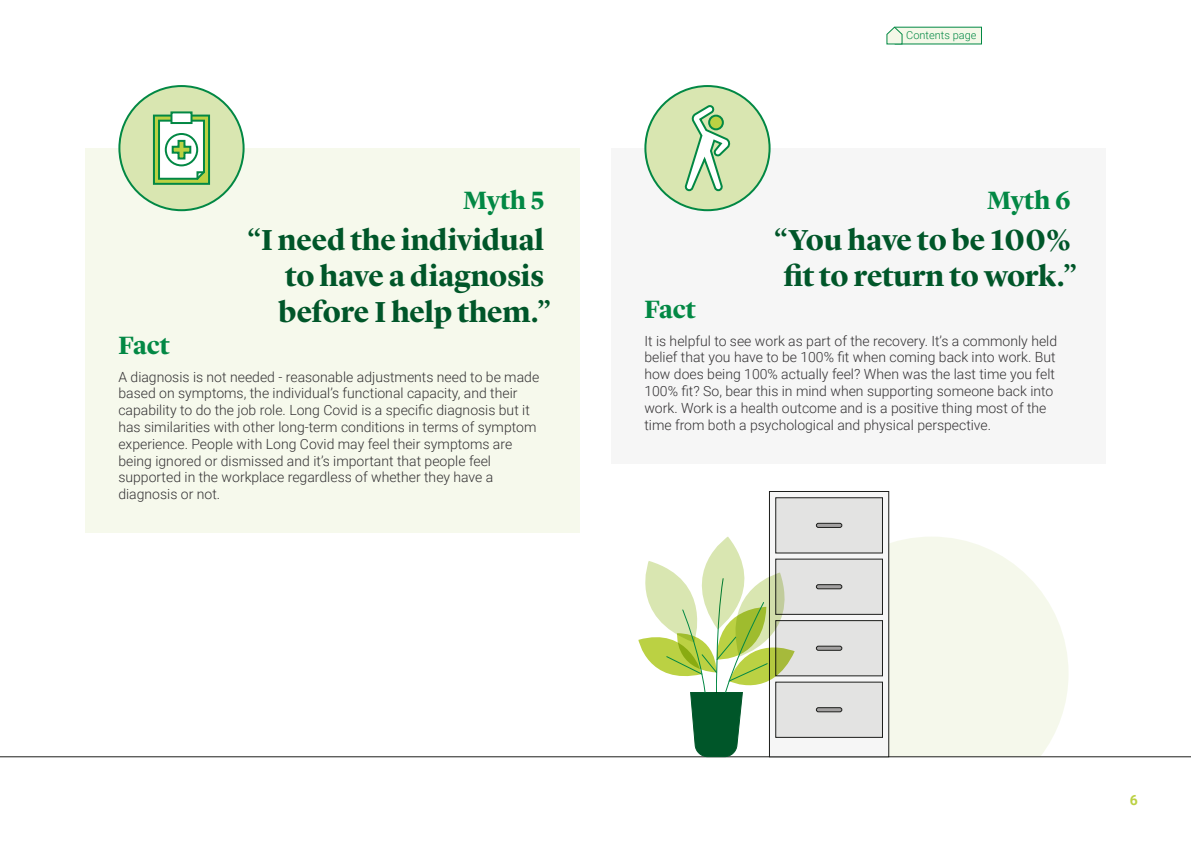
<style>
.page{position:relative;width:1191px;height:842px;background:#fff}
.page>*{position:absolute;margin:0;border:0;box-sizing:border-box;transform-origin:0 0}
.t1{font:700 30px/36px "Lyon Display";color:#005629;text-align:center}
.t2{font:700 26px "Lyon Display";color:#028844}
.t3{font:300 14px/16.8px "Roboto";color:#343234}
.t4{font:700 14px "Roboto";color:#bbd143}
.t5{font:300 11px "Roboto";color:#028844}
</style>
<div class="page">
<div style="left:894px;top:27px;width:87px;height:17px;background:#f4f8e8"></div>
<svg style="left:886px;top:26px;width:16px;height:18px"></svg>
<div style="left:611px;top:148px;width:495px;height:315px;background:#f6f6f6"></div>
<div style="left:85px;top:148px;width:495px;height:385px;background:#f6f9ec"></div>
<div style="left:119px;top:86px;width:125px;height:124px;background:#d9e6b1;border-radius:50%"></div>
<div style="left:153px;top:115px;width:57px;height:70px;background:#bbd143;border:2px solid #028844"></div>
<svg style="left:158px;top:119px;width:47px;height:61px;background:#b8dcc2"></svg>
<div style="left:170px;top:111px;width:22px;height:13px;background:#fff;border:2px solid #028844"></div>
<div style="left:645px;top:86px;width:124px;height:124px;background:#d9e6b1;border-radius:50%"></div>
<div style="left:644px;top:85px;width:126px;height:126px;border:2px solid #028844;border-radius:50%"></div>
<svg style="left:684px;top:106px;width:47px;height:86px"></svg>
<svg style="left:889px;top:536px;width:179px;height:220px;background:#f5f8ed"></svg>
<hr style="left:0;top:756px;width:1191px;height:1px;background:#1d1e1c">
<div style="left:769px;top:491px;width:119px;height:266px;background:#f6f6f6"></div>
<div style="left:769px;top:491px;width:120px;height:266px;border:1px solid #1d1e1c"></div>
<div style="left:775px;top:498px;width:107px;height:55px;background:#e3e3e2"></div>
<div style="left:775px;top:497px;width:108px;height:56px;border:1px solid #1d1e1c"></div>
<div style="left:775px;top:559px;width:107px;height:55px;background:#e3e3e2"></div>
<div style="left:775px;top:559px;width:108px;height:56px;border:1px solid #1d1e1c"></div>
<div style="left:775px;top:682px;width:107px;height:55px;background:#e3e3e2"></div>
<div style="left:775px;top:682px;width:108px;height:56px;border:1px solid #1d1e1c"></div>
<div style="left:775px;top:621px;width:107px;height:55px;background:#e3e3e2"></div>
<div style="left:775px;top:620px;width:108px;height:56px;border:1px solid #1d1e1c"></div>
<hr style="left:816px;top:523px;width:26px;height:4px;background:#a3a1a1;border-radius:2px">
<div style="left:816px;top:523px;width:26px;height:5px;border:1px solid #1d1e1c;border-radius:2px"></div>
<hr style="left:816px;top:585px;width:26px;height:4px;background:#a3a1a1;border-radius:2px">
<div style="left:816px;top:584px;width:26px;height:5px;border:1px solid #1d1e1c;border-radius:2px"></div>
<hr style="left:816px;top:646px;width:26px;height:4px;background:#a3a1a1;border-radius:2px">
<div style="left:816px;top:646px;width:26px;height:5px;border:1px solid #1d1e1c;border-radius:2px"></div>
<hr style="left:816px;top:708px;width:26px;height:4px;background:#a3a1a1;border-radius:2px">
<div style="left:816px;top:707px;width:26px;height:5px;border:1px solid #1d1e1c;border-radius:2px"></div>
<svg style="left:638px;top:536px;width:156px;height:222px"></svg>
<p class="t2" style="left:463px;top:181px;width:83px">Myth 5</p>
<p class="t2" style="left:118px;top:325px;width:53px">Fact</p>
<p class="t1" style="left:279px;top:220px;width:274px;text-align:left;text-indent:-32px">“I need the individual to have a diagnosis before I help them.”</p>
<p class="t3" style="left:118px;top:368px;width:422px">A diagnosis is not needed - reasonable adjustments need to be made based on symptoms, the individual’s functional capacity, and their capability to do the job role. Long Covid is a specific diagnosis but it has similarities with other long-term conditions in terms of symptom experience. People with Long Covid may feel their symptoms are being ignored or dismissed and it’s important that people feel supported in the workplace regardless of whether they have a diagnosis or not.</p>
<p class="t5" style="left:906px;top:27px;width:72px">Contents page</p>
<p class="t2" style="left:987px;top:181px;width:85px">Myth 6</p>
<p class="t2" style="left:644px;top:289px;width:53px">Fact</p>
<p class="t1" style="left:773px;top:220px;width:305px">“You have to be 100% fit to return to work.”</p>
<p class="t3" style="left:644px;top:332px;width:414px">It is helpful to see work as part of the recovery. It’s a commonly held belief that you have to be 100% fit when coming back into work. But how does being 100% actually feel? When was the last time you felt 100% fit? So, bear this in mind when supporting someone back into work. Work is a health outcome and is a positive thing most of the time from both a psychological and physical perspective.</p>
<p class="t4" style="left:1129px;top:790px;width:10px">6</p>
</div>
